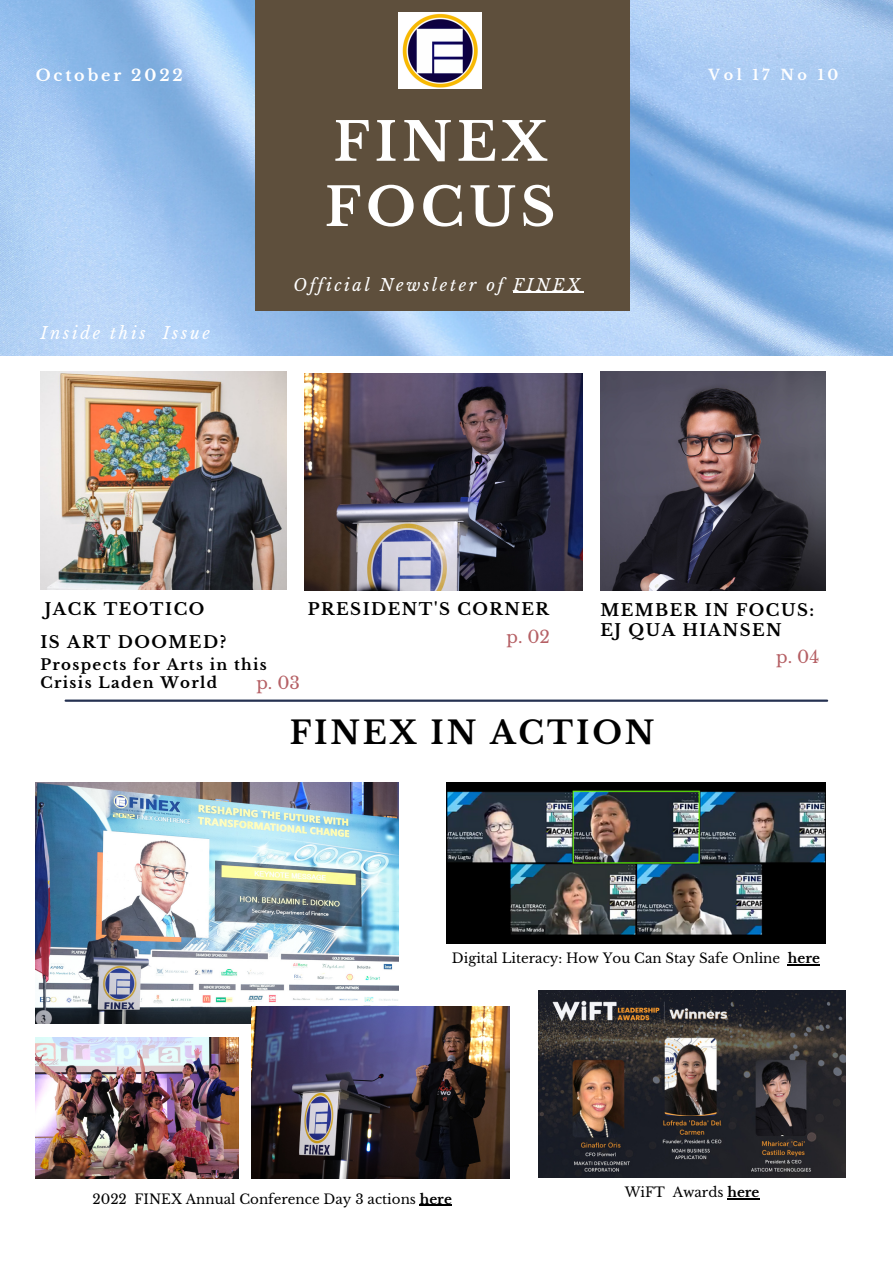
<style>
.page{position:relative;width:893px;height:1264px;background:#fff}
.page>*{position:absolute;margin:0;border:0;box-sizing:border-box;transform-origin:0 0}
.t1{font:700 52.95px/65.2px "Libre Baskerville";letter-spacing:.09em;color:#fff}
.t2{font:700 31.5px "Libre Baskerville";letter-spacing:.09em;color:#000}
.t3{font:17.1px "Libre Baskerville";color:#8d0910}
.t4{font:700 16.5px/20.2px "Libre Baskerville";letter-spacing:.09em;color:#000}
.t5{font:italic 16.5px "Libre Baskerville";letter-spacing:.16em;color:#fff}
.t6{font:700 15.9px "Libre Baskerville";letter-spacing:.18em;color:#fff}
.t7{font:700 15px/18px "Libre Baskerville";letter-spacing:.09em;color:#000}
.t8{font:700 14.4px "Libre Baskerville";letter-spacing:.24em;color:#fff}
.t9{font:13.5px "Libre Baskerville";color:#000}
.s1{font-weight:700}
</style>
<div class="page">
<img style="left:0;top:0;width:892px;height:355px">
<div style="left:256px;top:0;width:373px;height:310px;background:#5e4f3c"></div>
<img style="left:399px;top:13px;width:82px;height:76px">
<hr style="left:66px;top:699px;width:761px;height:2px;background:#253151">
<img style="left:41px;top:371px;width:246px;height:218px">
<img style="left:446px;top:782px;width:379px;height:161px">
<img style="left:304px;top:373px;width:278px;height:217px">
<img style="left:600px;top:371px;width:225px;height:219px">
<img style="left:36px;top:782px;width:363px;height:241px">
<img style="left:251px;top:1006px;width:258px;height:172px">
<img style="left:36px;top:1037px;width:202px;height:141px">
<img style="left:538px;top:990px;width:307px;height:187px">
<hr style="left:513px;top:292px;width:70px;height:1px;background:#fff">
<hr style="left:787px;top:964px;width:32px;height:1px;background:#000">
<hr style="left:420px;top:1204px;width:32px;height:1px;background:#000">
<hr style="left:727px;top:1198px;width:32px;height:1px;background:#000">
<p class="t6" style="left:36px;top:65px;width:149px">October 2022</p>
<p class="t5" style="left:41px;top:323px;width:171px">Inside this Issue</p>
<h1 class="t1" style="left:325px;top:110px;width:232px">FINEX<br>FOCUS</h1>
<p class="t5" style="left:293px;top:275px;width:288px">Official Newsleter of FINEX</p>
<p class="t8" style="left:708px;top:66px;width:131px">Vol 17 No 10</p>
<p class="t4" style="left:45px;top:599px;width:161px">JACK TEOTICO</p>
<p class="t4" style="left:308px;top:599px;width:242px">PRESIDENT'S CORNER</p>
<p class="t3" style="left:506px;top:626px;width:45px">p. 02</p>
<p class="t4" style="left:40px;top:632px;width:187px">IS ART DOOMED?</p>
<p class="t7" style="left:40px;top:656px;width:228px">Prospects for Arts in this<br>Crisis Laden World</p>
<p class="t3" style="left:256px;top:673px;width:45px">p. 03</p>
<p class="t4" style="left:600px;top:599px;width:215px">MEMBER IN FOCUS:<br>EJ QUA HIANSEN</p>
<p class="t3" style="left:776px;top:646px;width:45px">p. 04</p>
<h2 class="t2" style="left:289px;top:713px;width:366px">FINEX IN ACTION</h2>
<p class="t9" style="left:452px;top:950px;width:369px">Digital Literacy: How You Can Stay Safe Online <span class="s1">here</span></p>
<p class="t9" style="left:92px;top:1190px;width:361px">2022 FINEX Annual Conference Day 3 actions <span class="s1">here</span></p>
<p class="t9" style="left:624px;top:1183px;width:136px">WiFT Awards <span class="s1">here</span></p>
</div>
